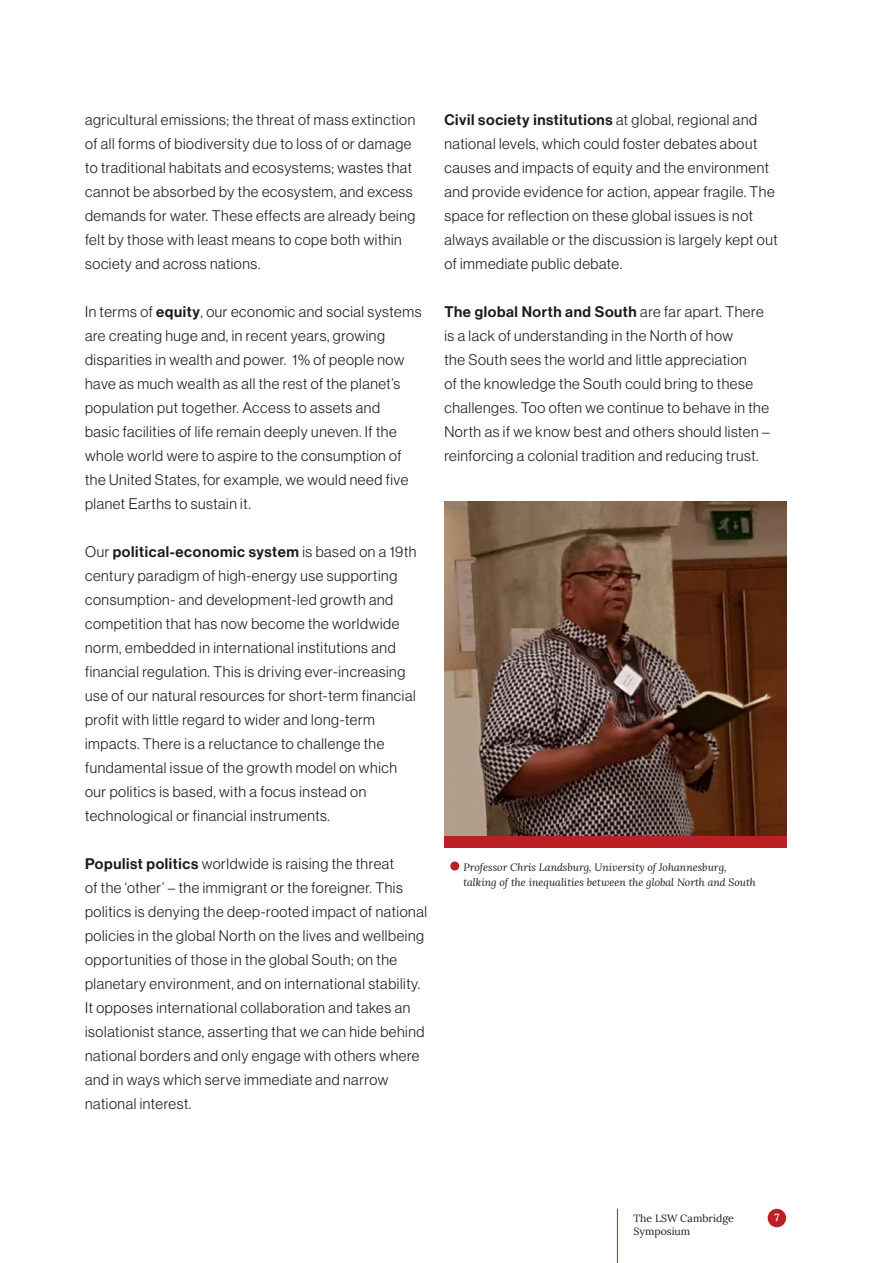
<style>
.page{position:relative;width:893px;height:1263px;background:#fff}
.page>*{position:absolute;margin:0;border:0;box-sizing:border-box;transform-origin:0 0}
.t1{font:15px/24px "N Haas Grotesk DS Pro 45 Lt";letter-spacing:.04em;color:#1b1b18}
.t2{font:15px "N Haas Grotesk DS Pro 65 Md";letter-spacing:.04em;color:#1b1b18}
.t3{font:italic 10.5px/15px "Lora";color:#1b1b18}
.t4{font:10.5px/12.6px "Lora";color:#1b1b18}
.t5{font:700 10.5px "Lora";color:#fff}
.s1{font-family:"N Haas Grotesk DS Pro 65 Md"}
.s2{font-family:"N Haas Grotesk DS Pro 45 Lt"}
</style>
<div class="page">
<div style="left:768px;top:1209px;width:18px;height:18px;background:#bc2024;border-radius:50%"></div>
<hr style="left:617px;top:1209px;width:1px;height:54px;background:#bc2024">
<div style="left:450px;top:861px;width:9px;height:9px;background:#bc2024;border-radius:50%"></div>
<img style="left:444px;top:501px;width:343px;height:335px">
<div style="left:444px;top:836px;width:343px;height:12px;background:#bc2024"></div>
<p class="t1" style="left:85px;top:108px;width:332px">agricultural emissions; the threat of mass extinction of all forms of biodiversity due to loss of or damage to traditional habitats and ecosystems; wastes that cannot be absorbed by the ecosystem, and excess demands for water. These effects are already being felt by those with least means to cope both within society and across nations.</p>
<p class="t1" style="left:85px;top:300px;width:338px">In terms of <span class="s1">equity</span>, our economic and social systems are creating huge and, in recent years, growing disparities in wealth and power. 1% of people now have as much wealth as all the rest of the planet’s population put together. Access to assets and<br>basic facilities of life remain deeply uneven. If the whole world were to aspire to the consumption of the United States, for example, we would need five planet Earths to sustain it.</p>
<p class="t2" style="left:85px;top:543px;width:333px"><span class="s2">Our</span> political-economic system <span class="s2">is based on a 19th</span></p>
<p class="t1" style="left:85px;top:564px;width:332px">century paradigm of high-energy use supporting consumption- and development-led growth and competition that has now become the worldwide norm, embedded in international institutions and financial regulation. This is driving ever-increasing use of our natural resources for short-term financial profit with little regard to wider and long-term impacts. There is a reluctance to challenge the fundamental issue of the growth model on which our politics is based, with a focus instead on technological or financial instruments.</p>
<p class="t1" style="left:85px;top:852px;width:343px"><span class="s1">Populist politics</span> worldwide is raising the threat<br>of the ‘other’ – the immigrant or the foreigner. This politics is denying the deep-rooted impact of national policies in the global North on the lives and wellbeing opportunities of those in the global South; on the planetary environment, and on international stability.<br>It opposes international collaboration and takes an isolationist stance, asserting that we can hide behind national borders and only engage with others where and in ways which serve immediate and narrow national interest.</p>
<p class="t2" style="left:444px;top:111px;width:314px">Civil society institutions <span class="s2">at global, regional and</span></p>
<p class="t1" style="left:444px;top:132px;width:335px">national levels, which could foster debates about causes and impacts of equity and the environment and provide evidence for action, appear fragile. The space for reflection on these global issues is not always available or the discussion is largely kept out of immediate public debate.</p>
<p class="t2" style="left:444px;top:303px;width:321px">The global North and South <span class="s2">are far apart. There</span></p>
<p class="t1" style="left:444px;top:324px;width:327px">is a lack of understanding in the North of how<br>the South sees the world and little appreciation<br>of the knowledge the South could bring to these challenges. Too often we continue to behave in the North as if we know best and others should listen – reinforcing a colonial tradition and reducing trust.</p>
<p class="t3" style="left:463px;top:859px;width:294px">Professor Chris Landsburg, University of Johannesburg, talking of the inequalities between the global North and South</p>
<p class="t4" style="left:634px;top:1211px;width:102px">The LSW Cambridge<br>Symposium</p>
<p class="t5" style="left:774px;top:1209px;width:6px">7</p>
</div>
